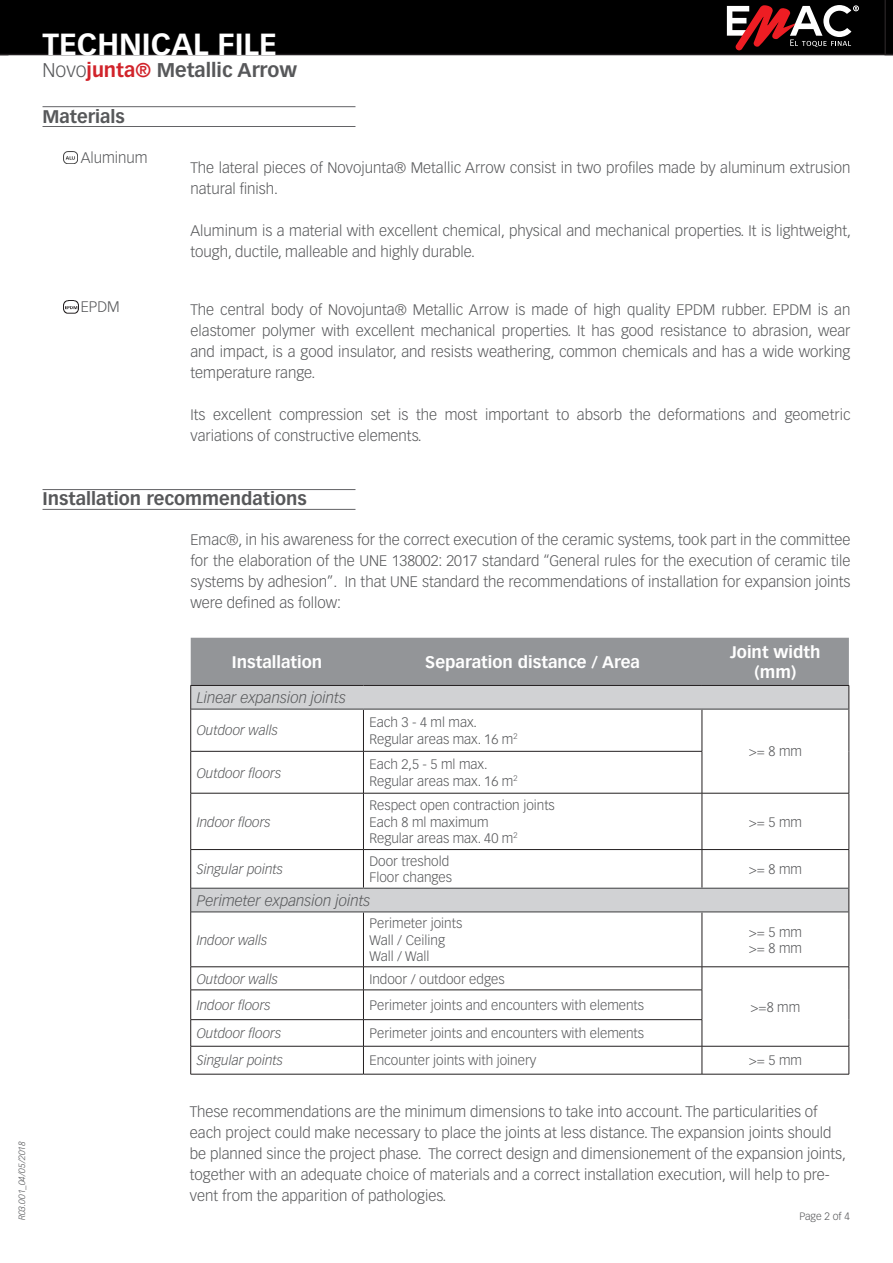
<style>
.page{position:relative;width:893px;height:1263px;background:#fff}
.page>*{position:absolute;margin:0;border:0;box-sizing:border-box;transform-origin:0 0}
.t1{font:700 30px "Vectora LT Std";color:#fff}
.t2{font:700 19.5px "Vectora LT Std";color:#57585a}
.t3{font:700 18px "Vectora LT Std";color:#57585a}
.t4{font:700 16.5px "Vectora LT Std";color:#fff}
.Párrafo_14{font:300 15px/21px "Vectora LT Std";color:#57585a}
.t5{font:italic 300 15px "Vectora LT Std";color:#57585a}
.t6{font:300 13.5px "Vectora LT Std";color:#57585a}
.t7{font:italic 300 13.5px "Vectora LT Std";color:#57585a}
.t8{font:300 10.5px "Vectora LT Std";color:#57585a}
.t9{font:italic 300 9px "Vectora LT Std";color:#57585a}
.s1{font-weight:300}
.s2{color:#d1232a}
</style>
<div class="page">
<div style="left:0;top:0;width:884px;height:55px;background:#000"></div>
<svg style="left:884px;top:0;width:9px;height:55px"></svg>
<svg style="left:727px;top:5px;width:132px;height:45px"></svg>
<hr style="left:43px;top:509px;width:312px;height:1px;background:#636366">
<hr style="left:43px;top:126px;width:312px;height:1px;background:#636366">
<hr style="left:43px;top:489px;width:312px;height:1px;background:#636366">
<hr style="left:43px;top:106px;width:312px;height:1px;background:#636366">
<img style="left:64px;top:151px;width:14px;height:13px">
<img style="left:64px;top:301px;width:14px;height:13px">
<svg style="left:191px;top:710px;width:658px;height:201px"></svg>
<hr style="left:190px;top:709px;width:1px;height:42px;background:#231f20">
<hr style="left:363px;top:710px;width:1px;height:41px;background:#231f20">
<svg style="left:190px;top:638px;width:660px;height:71px;background:#a7a9ab"></svg>
<hr style="left:702px;top:710px;width:1px;height:41px;background:#231f20">
<hr style="left:849px;top:709px;width:1px;height:42px;background:#231f20">
<hr style="left:849px;top:751px;width:1px;height:42px;background:#231f20">
<hr style="left:190px;top:751px;width:173px;height:1px;background:#231f20">
<hr style="left:190px;top:751px;width:1px;height:42px;background:#231f20">
<hr style="left:363px;top:751px;width:339px;height:1px;background:#231f20">
<hr style="left:363px;top:751px;width:1px;height:42px;background:#231f20">
<hr style="left:702px;top:751px;width:1px;height:42px;background:#231f20">
<hr style="left:190px;top:793px;width:173px;height:1px;background:#231f20">
<hr style="left:190px;top:793px;width:1px;height:56px;background:#231f20">
<hr style="left:363px;top:793px;width:339px;height:1px;background:#231f20">
<hr style="left:363px;top:793px;width:1px;height:56px;background:#231f20">
<hr style="left:702px;top:793px;width:147px;height:1px;background:#231f20">
<hr style="left:702px;top:793px;width:1px;height:56px;background:#231f20">
<hr style="left:849px;top:793px;width:1px;height:56px;background:#231f20">
<hr style="left:190px;top:849px;width:173px;height:1px;background:#231f20">
<hr style="left:190px;top:850px;width:1px;height:38px;background:#231f20">
<hr style="left:363px;top:849px;width:339px;height:1px;background:#231f20">
<hr style="left:363px;top:850px;width:1px;height:38px;background:#231f20">
<hr style="left:702px;top:849px;width:147px;height:1px;background:#231f20">
<hr style="left:702px;top:850px;width:1px;height:38px;background:#231f20">
<hr style="left:849px;top:850px;width:1px;height:38px;background:#231f20">
<svg style="left:190px;top:888px;width:1px;height:24px"></svg>
<svg style="left:849px;top:888px;width:1px;height:24px"></svg>
<hr style="left:190px;top:912px;width:1px;height:54px;background:#231f20">
<hr style="left:363px;top:912px;width:1px;height:54px;background:#231f20">
<hr style="left:702px;top:912px;width:1px;height:54px;background:#231f20">
<hr style="left:849px;top:912px;width:1px;height:54px;background:#231f20">
<hr style="left:190px;top:966px;width:173px;height:1px;background:#231f20">
<hr style="left:363px;top:966px;width:339px;height:1px;background:#231f20">
<hr style="left:702px;top:966px;width:147px;height:1px;background:#231f20">
<svg style="left:849px;top:967px;width:1px;height:23px"></svg>
<hr style="left:190px;top:990px;width:173px;height:1px;background:#231f20">
<hr style="left:363px;top:990px;width:339px;height:1px;background:#231f20">
<hr style="left:849px;top:990px;width:1px;height:30px;background:#231f20">
<hr style="left:190px;top:1019px;width:173px;height:1px;background:#231f20">
<hr style="left:363px;top:1019px;width:339px;height:1px;background:#231f20">
<hr style="left:190px;top:1046px;width:173px;height:1px;background:#231f20">
<svg style="left:190px;top:967px;width:1px;height:107px"></svg>
<hr style="left:363px;top:1046px;width:339px;height:1px;background:#231f20">
<svg style="left:363px;top:967px;width:1px;height:107px"></svg>
<hr style="left:702px;top:1046px;width:147px;height:1px;background:#231f20">
<svg style="left:702px;top:967px;width:1px;height:107px"></svg>
<svg style="left:849px;top:1020px;width:1px;height:54px"></svg>
<hr style="left:190px;top:1074px;width:173px;height:1px;background:#231f20">
<hr style="left:363px;top:1074px;width:339px;height:1px;background:#231f20">
<hr style="left:702px;top:1074px;width:147px;height:1px;background:#231f20">
<hr style="left:190px;top:685px;width:173px;height:1px;background:#231f20">
<hr style="left:363px;top:685px;width:339px;height:1px;background:#231f20">
<hr style="left:702px;top:685px;width:147px;height:1px;background:#231f20">
<hr style="left:191px;top:911px;width:172px;height:1px;background:#57585a">
<hr style="left:363px;top:911px;width:339px;height:1px;background:#57585a">
<hr style="left:702px;top:911px;width:147px;height:1px;background:#57585a">
<hr style="left:191px;top:708px;width:172px;height:2px;background:#57585a">
<hr style="left:363px;top:708px;width:339px;height:2px;background:#57585a">
<hr style="left:702px;top:708px;width:147px;height:2px;background:#57585a">
<hr style="left:191px;top:888px;width:172px;height:1px;background:#57585a">
<hr style="left:363px;top:888px;width:339px;height:1px;background:#57585a">
<hr style="left:702px;top:888px;width:147px;height:1px;background:#57585a">
<h1 class="t1" style="left:43px;top:26px;width:236px">TECHNICAL FILE</h1>
<p class="t2" style="left:43px;top:58px;width:256px"><span class="s1">Novo</span><span class="s2">junta®</span> Metallic Arrow</p>
<p class="t3" style="left:43px;top:105px;width:84px">Materials</p>
<p class="Párrafo_14" style="left:81px;top:147px;width:68px">Aluminum</p>
<p class="Párrafo_14" style="left:190px;top:157px;width:661px">The lateral pieces of Novojunta® Metallic Arrow consist in two profiles made by aluminum extrusion natural finish.</p>
<p class="Párrafo_14" style="left:190px;top:220px;width:662px">Aluminum is a material with excellent chemical, physical and mechanical properties. It is lightweight, tough, ductile, malleable and highly durable.</p>
<p class="Párrafo_14" style="left:81px;top:296px;width:40px">EPDM</p>
<p class="Párrafo_14" style="left:190px;top:299px;width:661px;text-align:justify">The central body of Novojunta® Metallic Arrow is made of high quality EPDM rubber. EPDM is an elastomer polymer with excellent mechanical properties. It has good resistance to abrasion, wear and impact, is a good insulator, and resists weathering, common chemicals and has a wide working temperature range.</p>
<p class="Párrafo_14" style="left:190px;top:404px;width:661px">Its excellent compression set is the most important to absorb the deformations and geometric variations of constructive elements.</p>
<p class="t9" style="left:17px;top:1220px;width:81px;rotate:-90deg">R03.001_04/05/2018</p>
<p class="t3" style="left:43px;top:488px;width:266px">Installation recommendations</p>
<p class="Párrafo_14" style="left:190px;top:529px;width:661px;text-align:justify">Emac®, in his awareness for the correct execution of the ceramic systems, took part in the committee for the elaboration of the UNE 138002: 2017 standard “General rules for the execution of ceramic tile systems by adhesion”. In that UNE standard the recommendations of installation for expansion joints were defined as follow:</p>
<p class="t4" style="left:232px;top:652px;width:92px">Installation</p>
<p class="t4" style="left:425px;top:652px;width:216px">Separation distance / Area</p>
<p class="t5" style="left:197px;top:689px;width:151px">Linear expansion joints</p>
<p class="t7" style="left:197px;top:723px;width:83px">Outdoor walls</p>
<p class="t7" style="left:197px;top:765px;width:86px">Outdoor floors</p>
<p class="t7" style="left:197px;top:814px;width:76px">Indoor floors</p>
<p class="t7" style="left:197px;top:861px;width:88px">Singular points</p>
<p class="t6" style="left:369px;top:715px;width:109px">Each 3 - 4 ml max.</p>
<p class="t6" style="left:369px;top:731px;width:149px">Regular areas max. 16 m<sup>2</sup></p>
<p class="t6" style="left:369px;top:757px;width:120px">Each 2,5 - 5 ml max.</p>
<p class="t6" style="left:369px;top:773px;width:149px">Regular areas max. 16 m<sup>2</sup></p>
<p class="t6" style="left:369px;top:798px;width:187px">Respect open contraction joints</p>
<p class="t6" style="left:369px;top:814px;width:121px">Each 8 ml maximum</p>
<p class="t6" style="left:369px;top:830px;width:149px">Regular areas max. 40 m<sup>2</sup></p>
<p class="t6" style="left:369px;top:853px;width:81px">Door treshold</p>
<p class="t6" style="left:369px;top:870px;width:84px">Floor changes</p>
<p class="t5" style="left:197px;top:892px;width:175px">Perimeter expansion joints</p>
<p class="t7" style="left:197px;top:932px;width:72px">Indoor walls</p>
<p class="t6" style="left:369px;top:916px;width:94px">Perimeter joints</p>
<p class="t6" style="left:369px;top:932px;width:77px">Wall / Ceiling</p>
<p class="t6" style="left:369px;top:948px;width:62px">Wall / Wall</p>
<p class="t4" style="left:730px;top:642px;width:92px">Joint width</p>
<p class="t4" style="left:755px;top:662px;width:43px">(mm)</p>
<p class="t6" style="left:749px;top:744px;width:55px">&gt;= 8 mm</p>
<p class="t6" style="left:749px;top:814px;width:55px">&gt;= 5 mm</p>
<p class="t6" style="left:749px;top:861px;width:55px">&gt;= 8 mm</p>
<p class="t6" style="left:749px;top:924px;width:55px">&gt;= 5 mm</p>
<p class="t6" style="left:749px;top:940px;width:55px">&gt;= 8 mm</p>
<p class="t7" style="left:197px;top:971px;width:83px">Outdoor walls</p>
<p class="t6" style="left:369px;top:971px;width:137px">Indoor / outdoor edges</p>
<p class="t7" style="left:197px;top:997px;width:76px">Indoor floors</p>
<p class="t6" style="left:369px;top:997px;width:276px">Perimeter joints and encounters with elements</p>
<p class="t6" style="left:750px;top:999px;width:51px">&gt;=8 mm</p>
<p class="t7" style="left:197px;top:1025px;width:86px">Outdoor floors</p>
<p class="t6" style="left:369px;top:1025px;width:276px">Perimeter joints and encounters with elements</p>
<p class="t7" style="left:197px;top:1053px;width:88px">Singular points</p>
<p class="t6" style="left:369px;top:1053px;width:168px">Encounter joints with joinery</p>
<p class="t6" style="left:749px;top:1053px;width:55px">&gt;= 5 mm</p>
<p class="Párrafo_14" style="left:190px;top:1101px;width:658px">These recommendations are the minimum dimensions to take into account. The particularities of each project could make necessary to place the joints at less distance. The expansion joints should be planned since the project phase. The correct design and dimensionement of the expansion joints, together with an adequate choice of materials and a correct installation execution, will help to pre&shy;vent from the apparition of pathologies.</p>
<p class="t8" style="left:799px;top:1210px;width:52px">Page 2 of 4</p>
</div>
